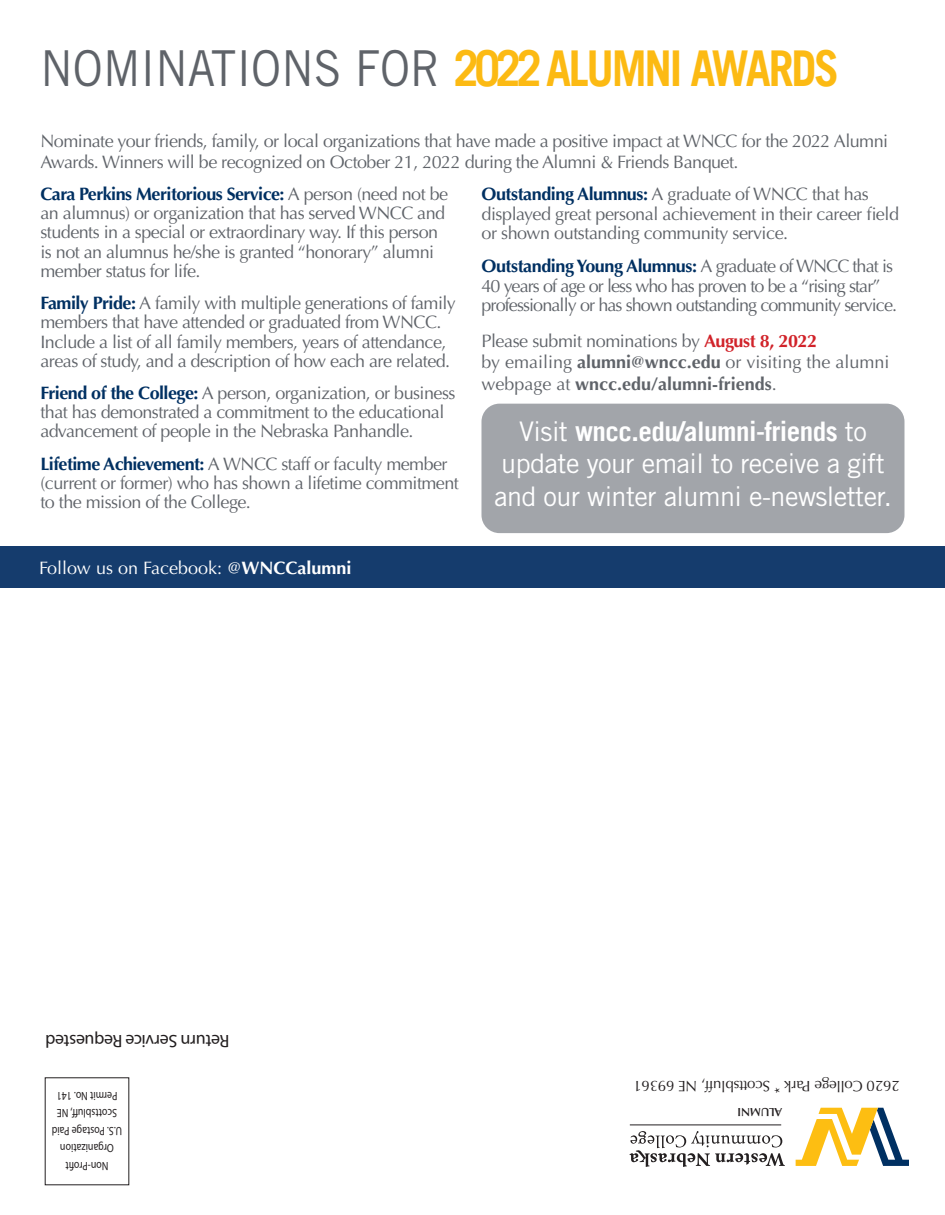
<style>
.page{position:relative;width:945px;height:1215px;background:#fff}
.page>*{position:absolute;margin:0;border:0;box-sizing:border-box;transform-origin:0 0}
.t1{font:700 49.5px "Trade Gothic LT";letter-spacing:-.05em;color:#fcba13;scale:.91 1}
.t2{font:27px/32.4px "Trade Gothic LT Std";letter-spacing:-.02em;color:#fff}
.t3{font:700 27px "Trade Gothic LT";letter-spacing:-.02em;color:#fff}
.t4{font:18px/19px "Optima LT Std";letter-spacing:-.03em;color:#5f6369}
.t5{font:18px/19.5px "Optima LT Std";letter-spacing:-.05em;color:#5f6369}
.t6{font:18px/21.6px "Optima LT Std";letter-spacing:-.01em;color:#5f6369}
.t7{font:18px "Optima LT Std";color:#fff}
.t8{font:18px "Myriad Pro";letter-spacing:-.02em;color:#231f20}
.t9{font:15px "Optima LT Std";letter-spacing:-.01em;color:#231f20}
.t10{font:500 15px "Minion Pro";color:#231f20}
.t11{font:12px/17.4px "Myriad Pro";color:#231f20;text-align:center;scale:.83 1}
.t12{font:600 11.85px "Optima LT Std";color:#231f20}
.s1{font-family:"Trade Gothic LT Std";font-weight:400;color:#5f6369}
.s2{font-weight:700;color:#003062}
.s3{font-weight:700;color:#d1232a}
.s4{font-weight:700}
.s5{font-family:"Trade Gothic LT Std";font-weight:400}
</style>
<div class="page">
<div style="left:0;top:547px;width:945px;height:41px;background:#153c6d"></div>
<svg style="left:796px;top:1108px;width:113px;height:58px"></svg>
<svg style="left:630px;top:1131px;width:155px;height:36px"></svg>
<hr style="left:630px;top:1124px;width:151px;height:1px;background:#231f20">
<div style="left:481px;top:404px;width:423px;height:129px;background:#a2a5aa;border-radius:18px"></div>
<h1 class="t1" style="left:40px;top:38px;width:879px"><span class="s1">NOMINATIONS FOR</span> 2022 ALUMNI AWARDS</h1>
<p class="t4" style="left:40px;top:131px;width:849px;line-height:20.2px">Nominate your friends, family, or local organizations that have made a positive impact at WNCC for the 2022 Alumni<br>Awards. Winners will be recognized on October 21, 2022 during the Alumni &amp; Friends Banquet.</p>
<p class="t4" style="left:40px;top:185px;width:409px"><span class="s2">Cara Perkins Meritorious Service:</span> A person (need not be an alumnus) or organization that has served WNCC and students in a special or extraordinary way. If this person is not an alumnus he/she is granted “honorary” alumni member status for life.</p>
<p class="t4" style="left:40px;top:294px;width:417px"><span class="s2">Family Pride:</span> A family with multiple generations of family members that have attended or graduated from WNCC.<br>Include a list of all family members, years of attendance, areas of study, and a description of how each are related.</p>
<p class="t4" style="left:40px;top:384px;width:416px"><span class="s2">Friend of the College:</span> A person, organization, or business that has demonstrated a commitment to the educational advancement of people in the Nebraska Panhandle.</p>
<p class="t4" style="left:40px;top:455px;width:420px"><span class="s2">Lifetime Achievement:</span> A WNCC staff or faculty member (current or former) who has shown a lifetime commitment to the mission of the College.</p>
<p class="t4" style="left:482px;top:185px;width:419px;line-height:19.5px"><span class="s2">Outstanding Alumnus:</span> A graduate of WNCC that has displayed great personal achievement in their career field or shown outstanding community service.</p>
<p class="t5" style="left:482px;top:257px;width:417px"><span class="s2">Outstanding Young Alumnus:</span> A graduate of WNCC that is<br>40 years of age or less who has proven to be a “rising star” professionally or has shown outstanding community service.</p>
<p class="t6" style="left:482px;top:330px;width:410px">Please submit nominations by <span class="s3">August 8, 2022<br></span>by emailing <span class="s4">alumni@wncc.edu</span> or visiting the alumni webpage at <span class="s4">wncc.edu/alumni-friends</span>.</p>
<h2 class="t3" style="left:519px;top:415px;width:349px"><span class="s5">Visit</span> wncc.edu/alumni-friends <span class="s5">to</span></h2>
<h2 class="t2" style="left:494px;top:447px;width:399px">update your email to receive a gift and our winter alumni e-newsletter.</h2>
<p class="t7" style="left:39px;top:557px;width:314px">Follow us on Facebook: @<span class="s4">WNCCalumni</span></p>
<p class="t8" style="left:229px;top:1052px;width:186px;rotate:-180deg">Return Service Requested</p>
<p class="t11" style="left:122px;top:1175px;width:86px;rotate:-180deg">Non-Profit<br>Organization<br>U.S. Postage Paid<br>Scottsbluff, NE<br>Permit No. 141</p>
<p class="t9" style="left:770px;top:1095px;width:139px;rotate:-180deg">Scottsbluff, NE 69361</p>
<p class="t10" style="left:780px;top:1097px;width:8px;rotate:-180deg">*</p>
<p class="t9" style="left:900px;top:1095px;width:117px;rotate:-180deg">2620 College Park</p>
<p class="t12" style="left:782px;top:1119px;width:46px;rotate:-180deg">ALUMNI</p>
</div>
